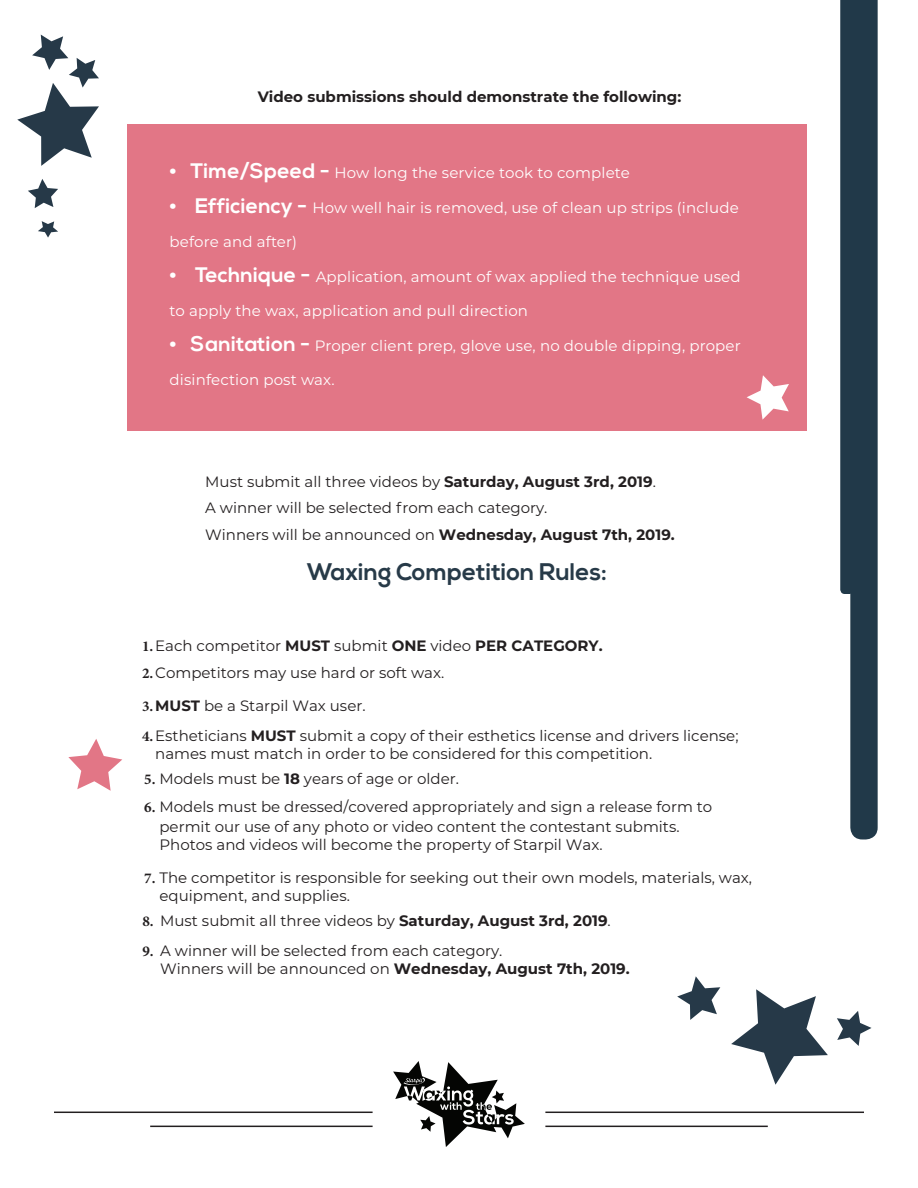
<style>
.page{position:relative;width:918px;height:1188px;background:#fff}
.page>*{position:absolute;margin:0;border:0;box-sizing:border-box;transform-origin:0 0}
.t1{font:700 24px "Nexa";color:#273a48}
.t2{font:15px/18px "Montserrat";color:#231f20}
.t3{font:15px "Montserrat";letter-spacing:.01em;color:#fff}
.t4{font:700 15px "Montserrat";color:#231f20}
.s1{font-family:"Nexa";font-weight:700;font-size:21px}
.s2{font-weight:700}
.s3{font-family:"Minion Pro";font-weight:700}
</style>
<div class="page">
<hr style="left:150px;top:1126px;width:223px;height:1px;background:#231f20">
<hr style="left:545px;top:1126px;width:223px;height:1px;background:#231f20">
<hr style="left:54px;top:1112px;width:319px;height:1px;background:#231f20">
<hr style="left:545px;top:1112px;width:319px;height:1px;background:#231f20">
<svg style="left:393px;top:1061px;width:132px;height:86px"></svg>
<svg style="left:840px;top:0;width:38px;height:839px;background:#354b5a"></svg>
<svg style="left:28px;top:179px;width:30px;height:29px"></svg>
<svg style="left:38px;top:221px;width:20px;height:17px"></svg>
<svg style="left:17px;top:35px;width:82px;height:131px"></svg>
<div style="left:127px;top:124px;width:680px;height:307px;background:#e27686"></div>
<svg style="left:68px;top:739px;width:54px;height:52px"></svg>
<svg style="left:677px;top:976px;width:43px;height:44px"></svg>
<svg style="left:837px;top:1011px;width:35px;height:35px"></svg>
<svg style="left:747px;top:375px;width:42px;height:45px"></svg>
<svg style="left:731px;top:989px;width:97px;height:96px"></svg>
<p class="t4" style="left:258px;top:86px;width:425px">Video submissions should demonstrate the following:</p>
<p class="t3" style="left:170px;top:163px;width:462px"><span class="s1">• Time/Speed -</span> How long the service took to complete</p>
<p class="t3" style="left:170px;top:197px;width:571px"><span class="s1">• Efficiency -</span> How well hair is removed, use of clean up strips (include</p>
<p class="t3" style="left:170px;top:232px;width:129px">before and after)</p>
<p class="t3" style="left:170px;top:266px;width:572px"><span class="s1">• Technique -</span> Application, amount of wax applied the technique used</p>
<p class="t3" style="left:170px;top:301px;width:360px">to apply the wax, application and pull direction</p>
<p class="t3" style="left:170px;top:335px;width:573px"><span class="s1">• Sanitation -</span> Proper client prep, glove use, no double dipping, proper</p>
<p class="t3" style="left:170px;top:370px;width:166px">disinfection post wax.</p>
<p class="t2" style="left:205px;top:467px;width:471px;line-height:27px">Must submit all three videos by <span class="s2">Saturday, August 3rd, 2019</span>.<br>A winner will be selected from each category.<br>Winners will be announced on <span class="s2">Wednesday, August 7th, 2019.</span></p>
<h1 class="t1" style="left:307px;top:557px;width:302px">Waxing Competition Rules:</h1>
<p class="t2" style="left:142px;top:631px;width:462px;line-height:27.5px"><span class="s3">1.</span>Each competitor <span class="s2">MUST</span> submit <span class="s2">ONE</span> video <span class="s2">PER CATEGORY.<br></span><span class="s3">2.</span>Competitors may use hard or soft wax.</p>
<p class="t2" style="left:142px;top:690px;width:598px;line-height:30px"><span class="s3">3.</span><span class="s2">MUST</span> be a Starpil Wax user.<br><span class="s3">4.</span>Estheticians <span class="s2">MUST</span> submit a copy of their esthetics license and drivers license;</p>
<p class="t2" style="left:155px;top:744px;width:499px">names must match in order to be considered for this competition.</p>
<p class="t2" style="left:144px;top:769px;width:316px"><span class="s3">5.</span> Models must be <span class="s2">18</span> years of age or older.</p>
<p class="t2" style="left:159px;top:796px;width:554px;line-height:20.5px;text-indent:-15px"><span class="s3">6.</span> Models must be dressed/covered appropriately and sign a release form to permit our use of any photo or video content the contestant submits.</p>
<p class="t2" style="left:159px;top:835px;width:445px">Photos and videos will become the property of Starpil Wax.</p>
<p class="t2" style="left:159px;top:868px;width:594px;text-indent:-15px"><span class="s3">7.</span> The competitor is responsible for seeking out their own models, materials, wax, equipment, and supplies.</p>
<p class="t2" style="left:142px;top:911px;width:470px"><span class="s3">8.</span> Must submit all three videos by <span class="s2">Saturday, August 3rd, 2019</span>.</p>
<p class="t2" style="left:160px;top:941px;width:471px;text-indent:-18px"><span class="s3">9.</span> A winner will be selected from each category.<br>Winners will be announced on <span class="s2">Wednesday, August 7th, 2019.</span></p>
</div>
